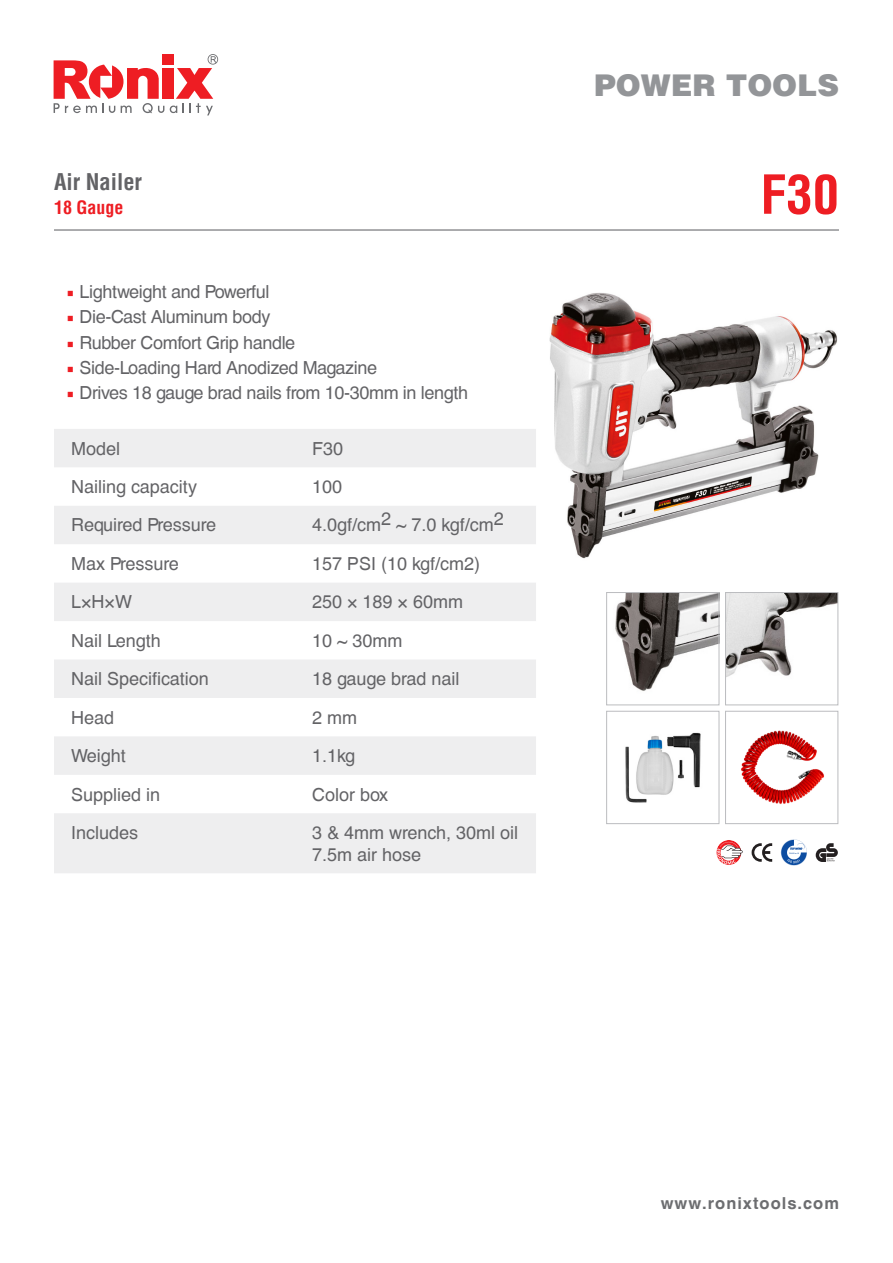
<style>
.page{position:relative;width:893px;height:1263px;background:#fff}
.page>*{position:absolute;margin:0;border:0;box-sizing:border-box;transform-origin:0 0}
.t1{font:700 condensed 52.5px "Helvetica LT";color:#ee1d23}
.t2{font:900 30px "Helvetica LT";color:#939598}
.t3{font:700 condensed 22.5px "Helvetica LT";color:#636366}
.t4{font:18px/21.6px "Helvetica CE";color:#636366}
.t5{font:18px "Helvetica CE";letter-spacing:-.02em;color:#636366}
.t6{font:700 condensed 18px "Helvetica LT";color:#ee1d23}
.t7{font:700 16.5px "Helvetica CE";letter-spacing:.06em;color:#6c6d70}
.s1{font-family:"Minion Pro";color:#ee1d23}
</style>
<div class="page">
<svg style="left:170px;top:54px;width:48px;height:61px"></svg>
<div style="left:162px;top:68px;width:11px;height:31px;background:#ee1d23"></div>
<svg style="left:54px;top:60px;width:110px;height:53px"></svg>
<div style="left:162px;top:54px;width:11px;height:11px;background:#ee1d23"></div>
<svg style="left:54px;top:429px;width:482px;height:444px;fill:#eeeeef"></svg>
<hr style="left:54px;top:229px;width:785px;height:2px;background:#6c6d70">
<img style="left:549px;top:292px;width:289px;height:267px">
<img style="left:615px;top:594px;width:102px;height:97px">
<div style="left:606px;top:592px;width:113px;height:113px;border:1px solid #bcbdc0"></div>
<img style="left:727px;top:594px;width:109px;height:83px">
<div style="left:725px;top:592px;width:113px;height:113px;border:1px solid #bcbdc0"></div>
<img style="left:741px;top:730px;width:83px;height:74px">
<div style="left:725px;top:711px;width:113px;height:113px;border:1px solid #bcbdc0"></div>
<img style="left:625px;top:732px;width:76px;height:71px">
<div style="left:606px;top:711px;width:113px;height:113px;border:1px solid #bcbdc0"></div>
<svg style="left:781px;top:839px;width:26px;height:26px"></svg>
<svg style="left:716px;top:840px;width:27px;height:25px"></svg>
<svg style="left:752px;top:843px;width:20px;height:19px"></svg>
<svg style="left:816px;top:843px;width:22px;height:19px"></svg>
<p class="t3" style="left:54px;top:167px;width:90px">Air Nailer</p>
<p class="t6" style="left:54px;top:196px;width:71px">18 Gauge</p>
<p class="t5" style="left:67px;top:281px;width:204px"><span class="s1">■</span> Lightweight and Powerful</p>
<p class="t5" style="left:67px;top:307px;width:205px"><span class="s1">■</span> Die-Cast Aluminum body</p>
<p class="t5" style="left:67px;top:332px;width:230px"><span class="s1">■</span> Rubber Comfort Grip handle</p>
<p class="t5" style="left:67px;top:357px;width:312px"><span class="s1">■</span> Side-Loading Hard Anodized Magazine</p>
<p class="t5" style="left:67px;top:382px;width:403px"><span class="s1">■</span> Drives 18 gauge brad nails from 10-30mm in length</p>
<p class="t4" style="left:71px;top:438px;width:51px">Model</p>
<p class="t4" style="left:312px;top:438px;width:33px">F30</p>
<p class="t4" style="left:71px;top:476px;width:128px">Nailing capacity</p>
<p class="t4" style="left:312px;top:476px;width:32px">100</p>
<p class="t4" style="left:71px;top:514px;width:147px">Required Pressure</p>
<p class="t4" style="left:312px;top:514px;width:193px">4.0gf/cm2 ~ 7.0 kgf/cm2</p>
<p class="t4" style="left:71px;top:553px;width:109px">Max Pressure</p>
<p class="t4" style="left:312px;top:553px;width:170px">157 PSI (10 kgf/cm2)</p>
<p class="t4" style="left:71px;top:591px;width:63px">L×H×W</p>
<p class="t4" style="left:312px;top:591px;width:153px">250 × 189 × 60mm</p>
<p class="t4" style="left:71px;top:630px;width:91px">Nail Length</p>
<p class="t4" style="left:312px;top:630px;width:92px">10 ~ 30mm</p>
<p class="t4" style="left:71px;top:668px;width:139px">Nail Specification</p>
<p class="t4" style="left:312px;top:668px;width:149px">18 gauge brad nail</p>
<p class="t4" style="left:71px;top:707px;width:45px">Head</p>
<p class="t4" style="left:312px;top:707px;width:46px">2 mm</p>
<p class="t4" style="left:71px;top:745px;width:56px">Weight</p>
<p class="t4" style="left:312px;top:745px;width:45px">1.1kg</p>
<p class="t4" style="left:71px;top:783px;width:91px">Supplied in</p>
<p class="t4" style="left:312px;top:783px;width:78px">Color box</p>
<p class="t4" style="left:71px;top:822px;width:69px">Includes</p>
<p class="t4" style="left:312px;top:822px;width:208px">3 &amp; 4mm wrench, 30ml oil<br>7.5m air hose</p>
<h2 class="t2" style="left:594px;top:65px;width:246px">POWER TOOLS</h2>
<p class="t1" style="left:760px;top:162px;width:80px">F30</p>
<p class="t7" style="left:661px;top:1193px;width:180px">www.ronixtools.com</p>
</div>
